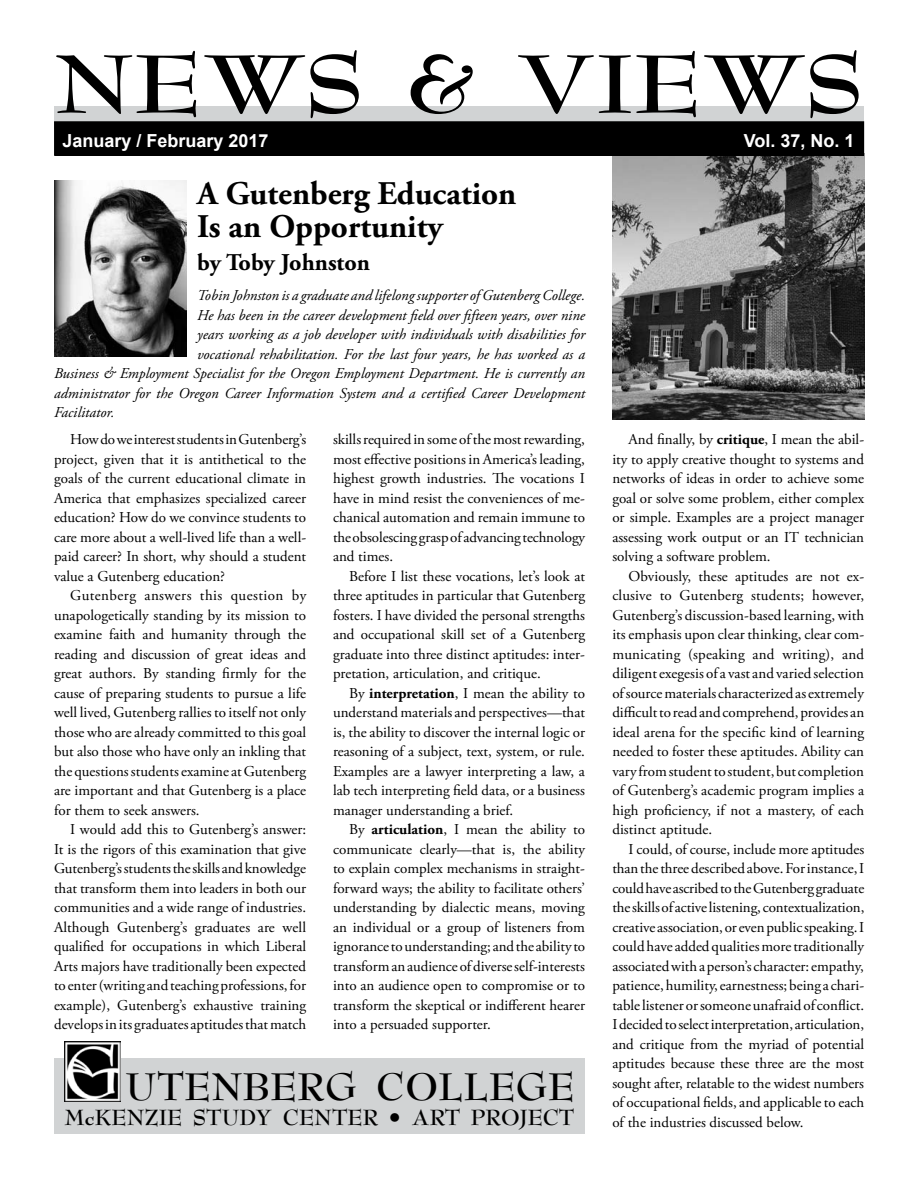
<style>
.page{position:relative;width:918px;height:1188px;background:#fff}
.page>*{position:absolute;margin:0;border:0;box-sizing:border-box;transform-origin:0 0}
.t1{font:700 90px "Bernhard Modern";color:#000;scale:1.2 1}
.t2{font:700 42px "Bernhard Modern";letter-spacing:.01em;color:#000}
.t3{font:700 33px/33px "Adobe Garamond Pro";color:#000}
.t4{font:700 24px "Bernhard Modern";color:#000}
.t5{font:700 24px "Adobe Garamond Pro";color:#000}
.t6{font:700 18px "Arial";color:#fff}
.t7{font:15px/19.5px "Adobe Garamond Pro";color:#000;text-align:justify}
.t8{font:italic 15px "Adobe Garamond Pro";color:#000}
.s1{font-weight:700}
</style>
<div class="page">
<img style="left:612px;top:156px;width:252px;height:263px">
<div style="left:54px;top:106px;width:810px;height:23px;background:#d1d3d4"></div>
<div style="left:55px;top:122px;width:808px;height:33px;background:#000"></div>
<div style="left:54px;top:121px;width:810px;height:35px;border:2px solid #000"></div>
<div style="left:54px;top:1058px;width:531px;height:76px;background:#d1d3d4"></div>
<img style="left:65px;top:1042px;width:56px;height:60px">
<img style="left:55px;top:181px;width:131px;height:176px">
<h1 class="t1" style="left:54px;top:37px;width:677px">NEWS &amp; VIEWS</h1>
<p class="t6" style="left:62px;top:129px;width:208px">January / February 2017</p>
<p class="t6" style="left:744px;top:129px;width:112px">Vol. 37, No. 1</p>
<h3 class="t3" style="left:197px;top:178px;width:321px">A Gutenberg Education<br>Is an Opportunity</h3>
<h3 class="t5" style="left:197px;top:249px;width:174px">by Toby Johnston</h3>
<p class="t8" style="left:197px;top:287px;width:389px">Tobin Johnston is a graduate and lifelong supporter of Gutenberg College.</p>
<p class="t8" style="left:197px;top:306px;width:389px">He has been in the career development field over fifteen years, over nine</p>
<p class="t8" style="left:197px;top:326px;width:389px">years working as a job developer with individuals with disabilities for</p>
<p class="t8" style="left:197px;top:345px;width:389px">vocational rehabilitation. For the last four years, he has worked as a</p>
<p class="t8" style="left:54px;top:365px;width:533px">Business &amp; Employment Specialist for the Oregon Employment Department. He is currently an</p>
<p class="t8" style="left:54px;top:384px;width:533px">administrator for the Oregon Career Information System and a certified Career Development</p>
<p class="t8" style="left:54px;top:404px;width:62px">Facilitator.</p>
<p class="t7" style="left:54px;top:430px;width:254px;text-indent:16px">How do we interest students in Gutenberg’s project, given that it is antithetical to the goals of the current educational climate in America that emphasizes specialized career education? How do we convince students to care more about a well-lived life than a well&shy;paid career? In short, why should a student value a Gutenberg education?</p>
<p class="t7" style="left:54px;top:586px;width:254px;text-indent:16px">Gutenberg answers this question by unapologetically standing by its mission to examine faith and humanity through the reading and discussion of great ideas and great authors. By standing firmly for the cause of preparing students to pursue a life well lived, Gutenberg rallies to itself not only those who are already committed to this goal but also those who have only an inkling that the questions students examine at Gutenberg are important and that Gutenberg is a place for them to seek answers.</p>
<p class="t7" style="left:54px;top:820px;width:254px;text-indent:16px">I would add this to Gutenberg’s answer:<br>It is the rigors of this examination that give Gutenberg’s students the skills and knowledge that transform them into leaders in both our communities and a wide range of industries.<br>Although Gutenberg’s graduates are well qualified for occupations in which Liberal Arts majors have traditionally been expected to enter (writing and teaching professions, for example), Gutenberg’s exhaustive training develops in its graduates aptitudes that match</p>
<p class="t7" style="left:333px;top:430px;width:254px">skills required in some of the most rewarding, most effective positions in America’s leading, highest growth industries. The vocations I have in mind resist the conveniences of me&shy;chanical automation and remain immune to the obsolescing grasp of advancing technology and times.</p>
<p class="t7" style="left:333px;top:567px;width:254px;text-indent:16px">Before I list these vocations, let’s look at three aptitudes in particular that Gutenberg fosters. I have divided the personal strengths and occupational skill set of a Gutenberg graduate into three distinct aptitudes: inter&shy;pretation, articulation, and critique.</p>
<p class="t7" style="left:333px;top:684px;width:254px;text-indent:16px">By <span class="s1">interpretation</span>, I mean the ability to understand materials and perspectives—that is, the ability to discover the internal logic or reasoning of a subject, text, system, or rule.<br>Examples are a lawyer interpreting a law, a lab tech interpreting field data, or a business manager understanding a brief.</p>
<p class="t7" style="left:333px;top:820px;width:254px;text-indent:16px">By <span class="s1">articulation</span>, I mean the ability to communicate clearly—that is, the ability to explain complex mechanisms in straight&shy;forward ways; the ability to facilitate others’ understanding by dialectic means, moving an individual or a group of listeners from ignorance to understanding; and the ability to transform an audience of diverse self-interests into an audience open to compromise or to transform the skeptical or indifferent hearer into a persuaded supporter.</p>
<h2 class="t2" style="left:126px;top:1064px;width:447px">UTENBERG COLLEGE</h2>
<h3 class="t4" style="left:64px;top:1105px;width:512px">MCKENZIE STUDY CENTER • ART PROJECT</h3>
<p class="t7" style="left:612px;top:430px;width:253px;text-indent:16px">And finally, by <span class="s1">critique</span>, I mean the abil&shy;ity to apply creative thought to systems and networks of ideas in order to achieve some goal or solve some problem, either complex or simple. Examples are a project manager assessing work output or an IT technician solving a software problem.</p>
<p class="t7" style="left:612px;top:567px;width:253px;text-indent:16px">Obviously, these aptitudes are not ex&shy;clusive to Gutenberg students; however, Gutenberg’s discussion-based learning, with its emphasis upon clear thinking, clear com&shy;municating (speaking and writing), and diligent exegesis of a vast and varied selection of source materials characterized as extremely difficult to read and comprehend, provides an ideal arena for the specific kind of learning needed to foster these aptitudes. Ability can vary from student to student, but completion of Gutenberg’s academic program implies a high proficiency, if not a mastery, of each distinct aptitude.</p>
<p class="t7" style="left:612px;top:840px;width:254px;text-indent:16px">I could, of course, include more aptitudes than the three described above. For instance, I could have ascribed to the Gutenberg graduate the skills of active listening, contextualization, creative association, or even public speaking. I could have added qualities more traditionally associated with a person’s character: empathy, patience, humility, earnestness; being a chari&shy;table listener or someone unafraid of conflict.<br>I decided to select interpretation, articulation, and critique from the myriad of potential aptitudes because these three are the most sought after, relatable to the widest numbers of occupational fields, and applicable to each of the industries discussed below.</p>
</div>
